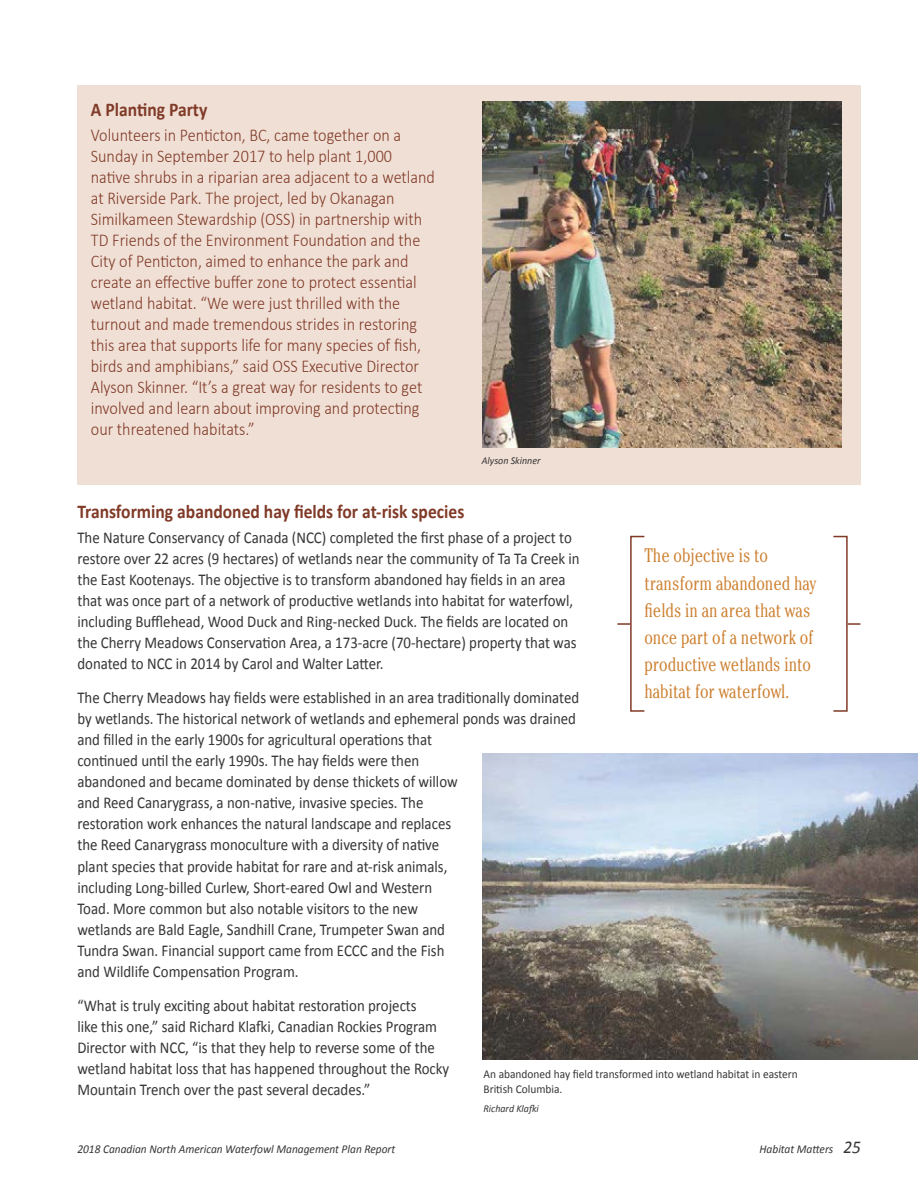
<style>
.page{position:relative;width:918px;height:1189px;background:#fff}
.page>*{position:absolute;margin:0;border:0;box-sizing:border-box;transform-origin:0 0}
.t1{font:300 condensed 19.5px/27px "Cheltenham";color:#cd8030}
.t2{font:700 19.5px "Calibri";color:#803a27;scale:.9 1}
.t3{font:300 18px/21px "Calibri";color:#803a27;scale:.9 1}
.t4{font:16.5px/21px "Calibri";color:#373535;scale:.9 1}
.t5{font:12px/15px "Calibri";color:#373535;scale:.95 1}
.t6{font:italic 12px "Calibri";color:#373535;scale:.95 1}
.t7{font:italic 10.5px "Calibri";color:#373535;scale:.95 1}
.s1{font-size:18px}
</style>
<div class="page">
<div style="left:77px;top:86px;width:783px;height:398px;background:#f0dfd5"></div>
<div style="left:630px;top:535px;width:15px;height:176px;border:2px solid #803a27"></div>
<svg style="left:617px;top:623px;width:13px;height:1px"></svg>
<div style="left:833px;top:535px;width:15px;height:176px;border:2px solid #803a27"></div>
<svg style="left:848px;top:623px;width:12px;height:1px"></svg>
<img style="left:482px;top:102px;width:360px;height:345px">
<img style="left:482px;top:753px;width:436px;height:306px">
<p class="t2" style="left:91px;top:97px;width:131px">A Planting Party</p>
<p class="t3" style="left:91px;top:124px;width:384px">Volunteers in Penticton, BC, came together on a Sunday in September 2017 to help plant 1,000 native shrubs in a riparian area adjacent to a wetland at Riverside Park. The project, led by Okanagan Similkameen Stewardship (OSS) in partnership with TD Friends of the Environment Foundation and the City of Penticton, aimed to enhance the park and create an effective buffer zone to protect essential wetland habitat. “We were just thrilled with the turnout and made tremendous strides in restoring this area that supports life for many species of fish, birds and amphibians,” said OSS Executive Director Alyson Skinner. “It’s a great way for residents to get involved and learn about improving and protecting our threatened habitats.”</p>
<p class="t7" style="left:482px;top:453px;width:63px">Alyson Skinner</p>
<p class="t2" style="left:77px;top:499px;width:431px">Transforming abandoned hay fields for at-risk species</p>
<p class="t4" style="left:77px;top:526px;width:560px">The Nature Conservancy of Canada (NCC) completed the first phase of a project to restore over 22 acres (9 hectares) of wetlands near the community of Ta Ta Creek in the East Kootenays. The objective is to transform abandoned hay fields in an area that was once part of a network of productive wetlands into habitat for waterfowl, including Bufflehead, Wood Duck and Ring-necked Duck. The fields are located on the Cherry Meadows Conservation Area, a 173-acre (70-hectare) property that was donated to NCC in 2014 by Carol and Walter Latter.</p>
<p class="t4" style="left:77px;top:687px;width:559px">The Cherry Meadows hay fields were established in an area traditionally dominated by wetlands. The historical network of wetlands and ephemeral ponds was drained and filled in the early 1900s for agricultural operations that<br>continued until the early 1990s. The hay fields were then<br>abandoned and became dominated by dense thickets of willow<br>and Reed Canarygrass, a non-native, invasive species. The<br>restoration work enhances the natural landscape and replaces<br>the Reed Canarygrass monoculture with a diversity of native<br>plant species that provide habitat for rare and at-risk animals,<br>including Long-billed Curlew, Short-eared Owl and Western<br>Toad. More common but also notable visitors to the new<br>wetlands are Bald Eagle, Sandhill Crane, Trumpeter Swan and<br>Tundra Swan. Financial support came from ECCC and the Fish<br>and Wildlife Compensation Program.</p>
<p class="t4" style="left:77px;top:994px;width:415px">“What is truly exciting about habitat restoration projects<br>like this one,” said Richard Klafki, Canadian Rockies Program Director with NCC, “is that they help to reverse some of the wetland habitat loss that has happened throughout the Rocky Mountain Trench over the past several decades.”</p>
<p class="t1" style="left:644px;top:541px;width:173px">The objective is to transform abandoned hay fields in an area that was once part of a network of productive wetlands into habitat for waterfowl.</p>
<p class="t5" style="left:484px;top:1066px;width:332px">An abandoned hay field transformed into wetland habitat in eastern<br>British Columbia.</p>
<p class="t7" style="left:484px;top:1100px;width:60px">Richard Klafki</p>
<p class="t6" style="left:77px;top:1140px;width:336px">2018 Canadian North American Waterfowl Management Plan Report</p>
<p class="t6" style="left:760px;top:1140px;width:108px">Habitat Matters <span class="s1">25</span></p>
</div>
